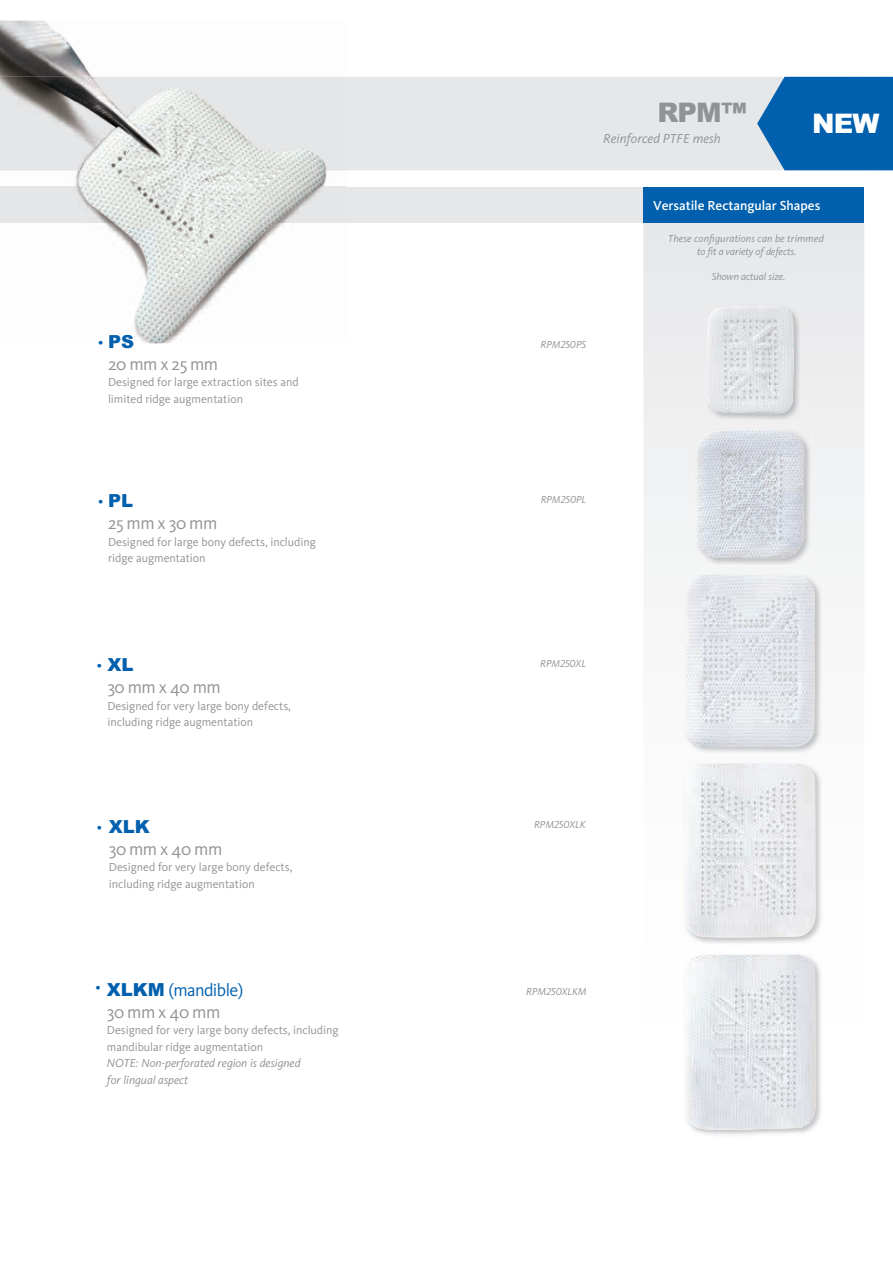
<style>
.page{position:relative;width:893px;height:1263px;background:#fff}
.page>*{position:absolute;margin:0;border:0;box-sizing:border-box;transform-origin:0 0}
.t1{font:900 27px "Arial";color:#919295}
.t2{font:900 27px "Arial";color:#fff}
.t3{font:18px "Kievit Pro";letter-spacing:-.03em;color:#919295}
.t4{font:18px/21.6px "Kievit Pro";letter-spacing:-.03em;color:#0160ae}
.t5{font:900 18px "Arial";color:#0160ae}
.t6{font:500 13.5px "Kievit Pro";color:#fff}
.t7{font:italic 13.5px "Kievit Pro";color:#919295}
.t8{font:12px/16.5px "Kievit Pro";color:#919295}
.t9{font:italic 12px/16.5px "Kievit Pro";color:#919295}
.t10{font:italic 10.5px "Kievit Pro";letter-spacing:-.01em;color:#919295}
.t11{font:italic 10.5px/12.6px "Kievit Pro";letter-spacing:.01em;color:#919295;text-align:center}
.s1{font-family:"Arial";font-weight:900}
.s2{color:#919295}
</style>
<div class="page">
<div style="left:0;top:187px;width:776px;height:35px;background:#e6e7e9"></div>
<div style="left:347px;top:77px;width:410px;height:93px;background:#e6e7e9"></div>
<div style="left:643px;top:222px;width:221px;height:358px;background:#ededee"></div>
<img style="left:706px;top:305px;width:95px;height:115px">
<img style="left:707px;top:306px;width:86px;height:107px">
<img style="left:695px;top:428px;width:117px;height:137px">
<img style="left:696px;top:429px;width:108px;height:129px">
<img style="left:684px;top:573px;width:138px;height:180px">
<img style="left:685px;top:574px;width:130px;height:173px">
<div style="left:643px;top:187px;width:221px;height:35px;background:#0160ae"></div>
<img style="left:346px;top:77px;width:1px;height:93px">
<img style="left:0;top:21px;width:346px;height:322px">
<img style="left:0;top:187px;width:346px;height:35px">
<img style="left:0;top:77px;width:346px;height:93px">
<img style="left:109px;top:335px;width:24px;height:8px">
<img style="left:684px;top:770px;width:138px;height:173px">
<img style="left:685px;top:763px;width:131px;height:175px">
<svg style="left:757px;top:77px;width:136px;height:93px"></svg>
<img style="left:694px;top:963px;width:127px;height:172px">
<img style="left:686px;top:954px;width:130px;height:176px">
<svg style="left:99px;top:340px;width:4px;height:3px"></svg>
<h2 class="t5" style="left:108px;top:328px;width:27px">PS</h2>
<h2 class="t3" style="left:108px;top:353px;width:112px">20 mm x 25 mm</h2>
<p class="t8" style="left:108px;top:374px;width:192px">Designed for large extraction sites and limited ridge augmentation</p>
<h2 class="t5" style="left:108px;top:488px;width:27px">PL</h2>
<h2 class="t3" style="left:108px;top:512px;width:111px">25 mm x 30 mm</h2>
<p class="t8" style="left:108px;top:533px;width:209px">Designed for large bony defects, including ridge augmentation</p>
<h2 class="t5" style="left:107px;top:652px;width:28px">XL</h2>
<h2 class="t3" style="left:107px;top:676px;width:115px">30 mm x 40 mm</h2>
<p class="t8" style="left:107px;top:697px;width:185px">Designed for very large bony defects, including ridge augmentation</p>
<h2 class="t5" style="left:109px;top:814px;width:43px">XLK</h2>
<h2 class="t3" style="left:109px;top:838px;width:115px">30 mm x 40 mm</h2>
<p class="t8" style="left:109px;top:859px;width:185px">Designed for very large bony defects, including ridge augmentation</p>
<h2 class="t4" style="left:107px;top:979px;width:138px"><span class="s1">XLKM</span> (mandible)<br><span class="s2">30 mm x 40 mm</span></h2>
<p class="t8" style="left:107px;top:1022px;width:233px">Designed for very large bony defects, including mandibular ridge augmentation</p>
<p class="t9" style="left:107px;top:1055px;width:195px">NOTE: Non-perforated region is designed for lingual aspect</p>
<h1 class="t1" style="left:657px;top:93px;width:91px">RPM™</h1>
<p class="t7" style="left:603px;top:131px;width:119px">Reinforced PTFE mesh</p>
<h1 class="t2" style="left:812px;top:104px;width:69px">NEW</h1>
<p class="t6" style="left:653px;top:197px;width:169px">Versatile Rectangular Shapes</p>
<p class="t11" style="left:668px;top:232px;width:157px">These configurations can be trimmed to fit a variety of defects.</p>
<p class="t10" style="left:712px;top:270px;width:75px">Shown actual size.</p>
<p class="t10" style="left:541px;top:338px;width:47px">RPM250PS</p>
<p class="t10" style="left:541px;top:493px;width:47px">RPM250PL</p>
<p class="t10" style="left:540px;top:657px;width:47px">RPM250XL</p>
<p class="t10" style="left:534px;top:818px;width:54px">RPM250XLK</p>
<p class="t10" style="left:526px;top:985px;width:62px">RPM250XLKM</p>
</div>
